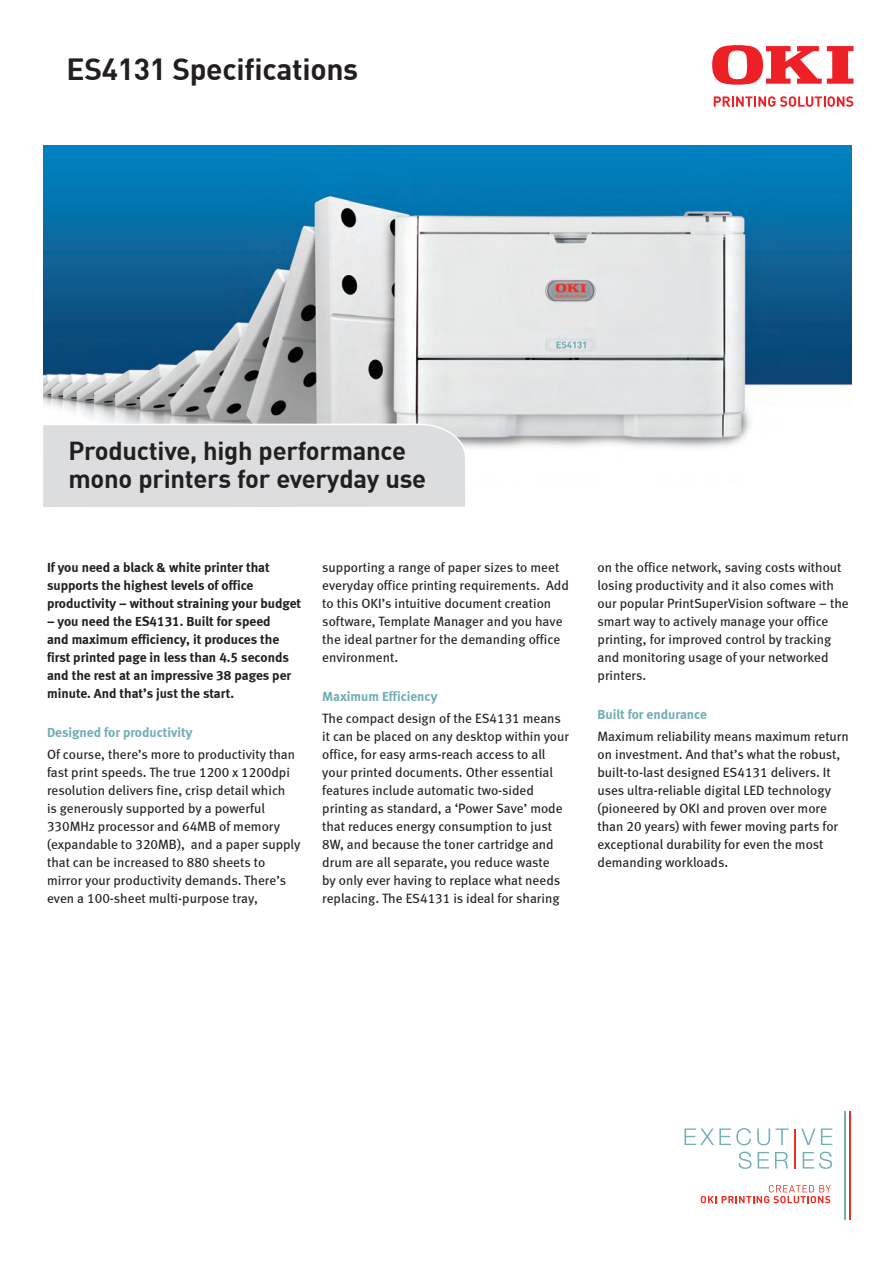
<style>
.page{position:relative;width:893px;height:1263px;background:#fff}
.page>*{position:absolute;margin:0;border:0;box-sizing:border-box;transform-origin:0 0}
.t1{font:700 30px "DIN";letter-spacing:-.01em;color:#231f20}
.t2{font:700 25.5px/28.5px "DIN";letter-spacing:-.01em;color:#231f20}
.t3{font:13.5px/18px "Meta Book LF";color:#231f20}
.t4{font:13.5px/18px "Meta Bold LF";color:#231f20}
.t5{font:13.5px "Meta Bold LF";color:#71adb3}
</style>
<div class="page">
<img style="left:44px;top:146px;width:807px;height:303px">
<svg style="left:714px;top:96px;width:139px;height:11px"></svg>
<svg style="left:712px;top:45px;width:141px;height:40px"></svg>
<div style="left:43px;top:423px;width:425px;height:84px;background:#dcdddf"></div>
<svg style="left:684px;top:1128px;width:67px;height:17px"></svg>
<svg style="left:757px;top:1128px;width:32px;height:17px"></svg>
<svg style="left:801px;top:1128px;width:14px;height:17px"></svg>
<svg style="left:821px;top:1128px;width:11px;height:17px"></svg>
<svg style="left:738px;top:1151px;width:13px;height:18px"></svg>
<svg style="left:758px;top:1152px;width:11px;height:16px"></svg>
<svg style="left:775px;top:1152px;width:13px;height:16px"></svg>
<svg style="left:803px;top:1151px;width:29px;height:18px"></svg>
<svg style="left:701px;top:1185px;width:130px;height:18px"></svg>
<hr style="left:794px;top:1128px;width:2px;height:40px;background:#ee2e22">
<hr style="left:844px;top:1111px;width:2px;height:109px;background:#72aeb6">
<hr style="left:849px;top:1111px;width:2px;height:109px;background:#ee2e22">
<h1 class="t1" style="left:66px;top:50px;width:293px">ES4131 Specifications</h1>
<h2 class="t2" style="left:69px;top:435px;width:359px">Productive, high performance mono printers for everyday use</h2>
<p class="t4" style="left:47px;top:558px;width:256px">If you need a black &amp; white printer that supports the highest levels of office productivity – without straining your budget</p>
<p class="t4" style="left:47px;top:612px;width:246px">– you need the ES4131. Built for speed and maximum efficiency, it produces the first printed page in less than 4.5 seconds and the rest at an impressive 38 pages per minute. And that’s just the start.</p>
<p class="t5" style="left:47px;top:724px;width:147px">Designed for productivity</p>
<p class="t3" style="left:47px;top:745px;width:255px">Of course, there’s more to productivity than fast print speeds. The true 1200 x 1200dpi resolution delivers fine, crisp detail which<br>is generously supported by a powerful 330MHz processor and 64MB of memory (expandable to 320MB), and a paper supply that can be increased to 880 sheets to mirror your productivity demands. There’s even a 100-sheet multi-purpose tray,</p>
<p class="t3" style="left:322px;top:558px;width:248px">supporting a range of paper sizes to meet everyday office printing requirements. Add to this OKI’s intuitive document creation software, Template Manager and you have the ideal partner for the demanding office environment.</p>
<p class="t5" style="left:322px;top:688px;width:117px">Maximum Efficiency</p>
<p class="t3" style="left:322px;top:709px;width:248px">The compact design of the ES4131 means it can be placed on any desktop within your office, for easy arms-reach access to all your printed documents. Other essential features include automatic two-sided printing as standard, a ‘Power Save’ mode that reduces energy consumption to just 8W, and because the toner cartridge and drum are all separate, you reduce waste<br>by only ever having to replace what needs replacing. The ES4131 is ideal for sharing</p>
<p class="t3" style="left:597px;top:558px;width:253px">on the office network, saving costs without losing productivity and it also comes with our popular PrintSuperVision software – the smart way to actively manage your office printing, for improved control by tracking and monitoring usage of your networked printers.</p>
<p class="t5" style="left:597px;top:706px;width:111px">Built for endurance</p>
<p class="t3" style="left:597px;top:727px;width:253px">Maximum reliability means maximum return on investment. And that’s what the robust, built-to-last designed ES4131 delivers. It uses ultra-reliable digital LED technology (pioneered by OKI and proven over more than 20 years) with fewer moving parts for exceptional durability for even the most demanding workloads.</p>
</div>
